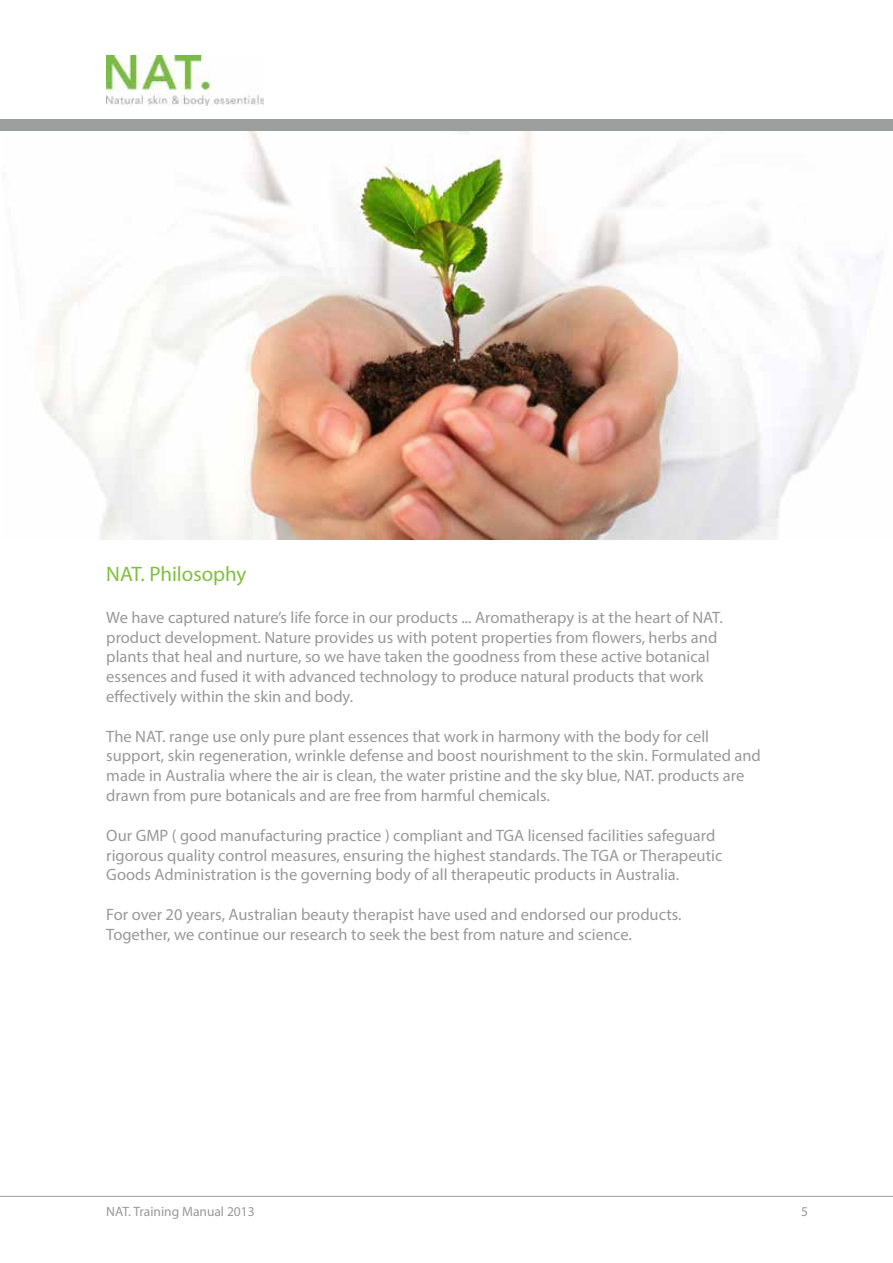
<style>
.page{position:relative;width:893px;height:1263px;background:#fff}
.page>*{position:absolute;margin:0;border:0;box-sizing:border-box;transform-origin:0 0}
.t1{font:21px "Myriad Pro";color:#82bf40}
.t2{font:16.5px/19.8px "Myriad Pro";color:#99999a}
.t3{font:13.5px "Myriad Pro";color:#99999a}
</style>
<div class="page">
<hr style="left:0;top:1196px;width:893px;height:1px;background:#9d9f9e">
<img style="left:106px;top:55px;width:157px;height:51px">
<div style="left:0;top:120px;width:893px;height:11px;background:#9d9f9e"></div>
<img style="left:41px;top:131px;width:840px;height:408px">
<p class="t1" style="left:106px;top:561px;width:142px">NAT. Philosophy</p>
<p class="t2" style="left:106px;top:607px;width:618px">We have captured nature’s life force in our products ... Aromatherapy is at the heart of NAT. product development. Nature provides us with potent properties from flowers, herbs and plants that heal and nurture, so we have taken the goodness from these active botanical essences and fused it with advanced technology to produce natural products that work effectively within the skin and body.</p>
<p class="t2" style="left:106px;top:726px;width:656px">The NAT. range use only pure plant essences that work in harmony with the body for cell support, skin regeneration, wrinkle defense and boost nourishment to the skin. Formulated and made in Australia where the air is clean, the water pristine and the sky blue, NAT. products are drawn from pure botanicals and are free from harmful chemicals.</p>
<p class="t2" style="left:106px;top:825px;width:618px">Our GMP ( good manufacturing practice ) compliant and TGA licensed facilities safeguard rigorous quality control measures, ensuring the highest standards. The TGA or Therapeutic<br>Goods Administration is the governing body of all therapeutic products in Australia.</p>
<p class="t2" style="left:106px;top:904px;width:577px">For over 20 years, Australian beauty therapist have used and endorsed our products.<br>Together, we continue our research to seek the best from nature and science.</p>
<p class="t3" style="left:106px;top:1203px;width:150px">NAT. Training Manual 2013</p>
<p class="t3" style="left:801px;top:1203px;width:8px">5</p>
</div>
